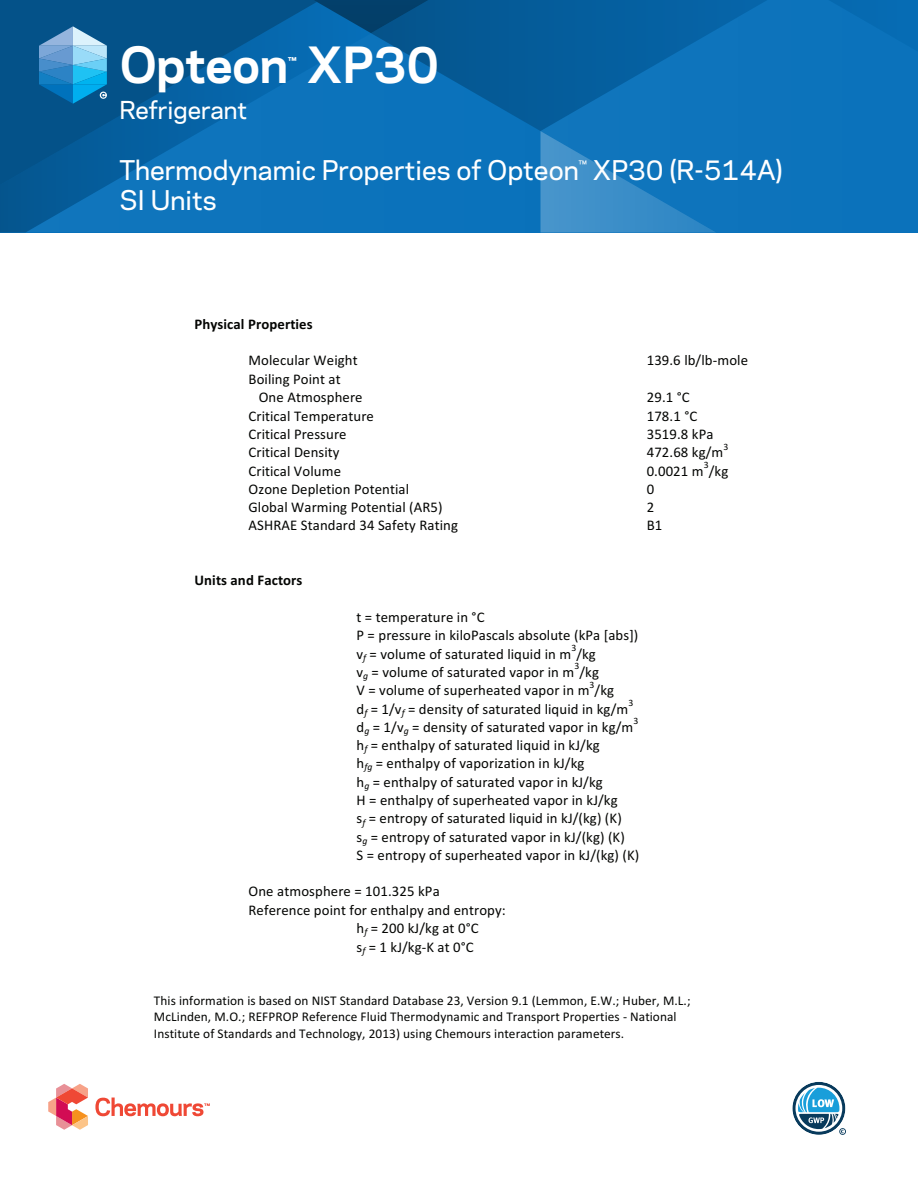
<style>
.page{position:relative;width:918px;height:1188px;background:#fff}
.page>*{position:absolute;margin:0;border:0;box-sizing:border-box;transform-origin:0 0}
.t1{font:700 46.8px "Chemours Sans";letter-spacing:-.02em;color:#fff}
.t2{font:500 25.5px/30px "Chemours Sans";color:#fff}
.t3{font:500 23.25px "Chemours Sans";color:#fff}
.t4{font:14.7px/18.3px "Calibri";letter-spacing:.01em;color:#040503}
.t5{font:700 14.7px "Calibri";letter-spacing:.005em;color:#040503}
.t6{font:700 13.95px "Chemours Sans";color:#fff}
.t7{font:13.35px/16.4px "Calibri";letter-spacing:.005em;color:#040503}
.t8{font:9.75px "Calibri";color:#040503}
</style>
<div class="page">
<svg style="left:792px;top:1082px;width:54px;height:53px"></svg>
<svg style="left:48px;top:1084px;width:40px;height:46px"></svg>
<svg style="left:95px;top:1098px;width:115px;height:18px"></svg>
<div style="left:0;top:2px;width:197px;height:231px;background:#045289"></div>
<svg style="left:197px;top:0;width:174px;height:33px;background:#045690"></svg>
<svg style="left:371px;top:0;width:169px;height:33px;background:#04548c"></svg>
<svg style="left:26px;top:33px;width:514px;height:200px;background:#0969ad"></svg>
<svg style="left:540px;top:0;width:378px;height:233px;background:#1072b7"></svg>
<svg style="left:39px;top:26px;width:68px;height:78px;background:#4197c9"></svg>
<h1 class="t1" style="left:119px;top:30px;width:321px">Opteon XP30</h1>
<p class="t6" style="left:288px;top:52px;width:10px">™</p>
<h3 class="t3" style="left:119px;top:92px;width:129px">Refrigerant</h3>
<h2 class="t2" style="left:119px;top:154px;width:665px">Thermodynamic Properties of Opteon<sup>™</sup> XP30 (R-514A)<br>SI Units</h2>
<p class="t5" style="left:194px;top:314px;width:120px">Physical Properties</p>
<p class="t4" style="left:248px;top:351px;width:111px">Molecular Weight</p>
<p class="t4" style="left:647px;top:351px;width:103px">139.6 lb/lb-mole</p>
<p class="t4" style="left:259px;top:369px;width:105px;text-indent:-10px">Boiling Point at<br>One Atmosphere</p>
<p class="t4" style="left:647px;top:388px;width:44px">29.1 °C</p>
<p class="t4" style="left:249px;top:406px;width:127px">Critical Temperature</p>
<p class="t4" style="left:647px;top:406px;width:52px">178.1 °C</p>
<p class="t4" style="left:249px;top:424px;width:100px">Critical Pressure</p>
<p class="t4" style="left:647px;top:424px;width:68px">3519.8 kPa</p>
<p class="t4" style="left:249px;top:443px;width:93px">Critical Density</p>
<p class="t4" style="left:647px;top:443px;width:78px">472.68 kg/m</p>
<p class="t8" style="left:724px;top:440px;width:6px">3</p>
<p class="t4" style="left:248px;top:461px;width:94px">Critical Volume</p>
<p class="t4" style="left:647px;top:461px;width:83px">0.0021 m /kg</p>
<p class="t8" style="left:704px;top:458px;width:6px">3</p>
<p class="t4" style="left:248px;top:479px;width:162px">Ozone Depletion Potential</p>
<p class="t4" style="left:647px;top:479px;width:9px">0</p>
<p class="t4" style="left:248px;top:498px;width:196px">Global Warming Potential (AR5)</p>
<p class="t4" style="left:647px;top:498px;width:9px">2</p>
<p class="t4" style="left:248px;top:516px;width:211px">ASHRAE Standard 34 Safety Rating</p>
<p class="t4" style="left:647px;top:516px;width:17px">B1</p>
<p class="t5" style="left:194px;top:570px;width:110px">Units and Factors</p>
<p class="t4" style="left:356px;top:608px;width:283px">t = temperature in °C<br>P = pressure in kiloPascals absolute (kPa [abs]) v<sub>f</sub> = volume of saturated liquid in m /kg</p>
<p class="t8" style="left:571px;top:641px;width:6px">3</p>
<p class="t4" style="left:356px;top:662px;width:244px">v<sub>g</sub> = volume of saturated vapor in m /kg</p>
<p class="t8" style="left:574px;top:659px;width:6px">3</p>
<p class="t4" style="left:356px;top:681px;width:259px">V = volume of superheated vapor in m /kg</p>
<p class="t8" style="left:590px;top:678px;width:6px">3</p>
<p class="t4" style="left:356px;top:699px;width:273px">d<sub>f</sub> = 1/v<sub>f</sub> = density of saturated liquid in kg/m</p>
<p class="t8" style="left:628px;top:696px;width:6px">3</p>
<p class="t4" style="left:356px;top:718px;width:278px">d<sub>g</sub> = 1/v<sub>g</sub> = density of saturated vapor in kg/m</p>
<p class="t8" style="left:634px;top:714px;width:6px">3</p>
<p class="t4" style="left:356px;top:736px;width:284px">h<sub>f</sub> = enthalpy of saturated liquid in kJ/kg<br>h<sub>fg</sub> = enthalpy of vaporization in kJ/kg<br>h<sub>g</sub> = enthalpy of saturated vapor in kJ/kg<br>H = enthalpy of superheated vapor in kJ/kg<br>s<sub>f</sub> = entropy of saturated liquid in kJ/(kg) (K)<br>s<sub>g</sub> = entropy of saturated vapor in kJ/(kg) (K)<br>S = entropy of superheated vapor in kJ/(kg) (K)</p>
<p class="t4" style="left:248px;top:882px;width:193px">One atmosphere = 101.325 kPa</p>
<p class="t4" style="left:248px;top:900px;width:259px">Reference point for enthalpy and entropy:</p>
<p class="t4" style="left:356px;top:919px;width:124px">h<sub>f</sub> = 200 kJ/kg at 0°C</p>
<p class="t4" style="left:356px;top:937px;width:119px">s<sub>f</sub> = 1 kJ/kg-K at 0°C</p>
<p class="t7" style="left:154px;top:992px;width:538px">This information is based on NIST Standard Database 23, Version 9.1 (Lemmon, E.W.; Huber, M.L.;<br>McLinden, M.O.; REFPROP Reference Fluid Thermodynamic and Transport Properties - National<br>Institute of Standards and Technology, 2013) using Chemours interaction parameters.</p>
</div>
